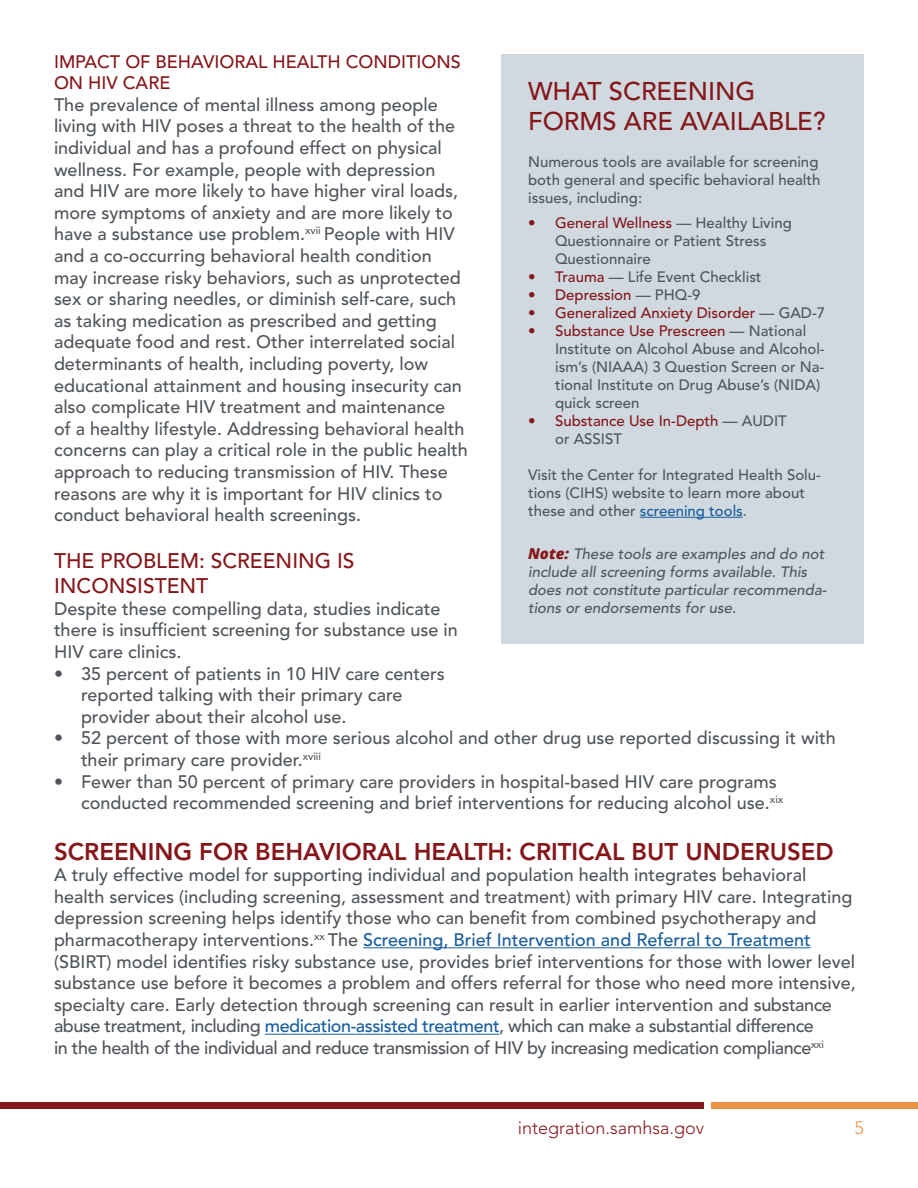
<style>
.page{position:relative;width:918px;height:1188px;background:#fff}
.page>*{position:absolute;margin:0;border:0;box-sizing:border-box;transform-origin:0 0}
.t1{font:500 25.5px "Avenir LT Std";color:#85161a}
.t2{font:800 24px "Avenir LT Std";color:#85161a}
.t3{font:500 21px/25.2px "Avenir LT Std";color:#85161a}
.t4{font:500 18px/21.6px "Avenir LT Std";color:#50555b}
.t5{font:500 18px/21.6px "Avenir LT Std";color:#85161a}
.t6{font:300 18px "Avenir LT Std";color:#85161a}
.t7{font:300 18px "Avenir LT Std";color:#ec9243}
.t8{font:500 15px/18px "Avenir LT Std";color:#50555b}
.t9{font:italic 500 15px/18px "Avenir LT Std";color:#50555b}
.t10{font:500 15px/18px "Avenir LT Std";color:#85161a}
.s1{color:#175d9e}
.s2{color:#85161a}
.s3{color:#50555b}
.s4{font-family:"Open Sans";font-weight:800;color:#85161a}
</style>
<div class="page">
<div style="left:712px;top:1103px;width:206px;height:6px;background:#ec9243"></div>
<div style="left:0;top:1103px;width:704px;height:6px;background:#85161a"></div>
<hr style="left:363px;top:947px;width:448px;height:1px;background:#175d9e">
<hr style="left:265px;top:1034px;width:234px;height:1px;background:#175d9e">
<div style="left:501px;top:54px;width:363px;height:590px;background:#d0d9e0"></div>
<hr style="left:640px;top:517px;width:103px;height:1px;background:#175d9e">
<p class="t5" style="left:54px;top:51px;width:408px">IMPACT OF BEHAVIORAL HEALTH CONDITIONS<br>ON HIV CARE</p>
<p class="t4" style="left:54px;top:94px;width:415px">The prevalence of mental illness among people living with HIV poses a threat to the health of the individual and has a profound effect on physical wellness. For example, people with depression and HIV are more likely to have higher viral loads, more symptoms of anxiety and are more likely to have a substance use problem.<sup>xvii</sup> People with HIV and a co-occurring behavioral health condition may increase risky behaviors, such as unprotected sex or sharing needles, or diminish self-care, such as taking medication as prescribed and getting adequate food and rest. Other interrelated social determinants of health, including poverty, low educational attainment and housing insecurity can also complicate HIV treatment and maintenance<br>of a healthy lifestyle. Addressing behavioral health concerns can play a critical role in the public health approach to reducing transmission of HIV. These reasons are why it is important for HIV clinics to conduct behavioral health screenings.</p>
<p class="t3" style="left:54px;top:549px;width:302px">THE PROBLEM: SCREENING IS<br>INCONSISTENT</p>
<p class="t4" style="left:54px;top:598px;width:405px">Despite these compelling data, studies indicate there is insufficient screening for substance use in<br>HIV care clinics.</p>
<p class="t4" style="left:81px;top:663px;width:365px;text-indent:-27px">• 35 percent of patients in 10 HIV care centers reported talking with their primary care provider about their alcohol use.</p>
<p class="t4" style="left:81px;top:728px;width:756px;text-indent:-27px">• 52 percent of those with more serious alcohol and other drug use reported discussing it with their primary care provider.<sup>xviii</sup></p>
<p class="t4" style="left:81px;top:771px;width:704px;text-indent:-27px">• Fewer than 50 percent of primary care providers in hospital-based HIV care programs conducted recommended screening and brief interventions for reducing alcohol use.<sup>xix</sup></p>
<p class="t2" style="left:54px;top:837px;width:781px">SCREENING FOR BEHAVIORAL HEALTH: CRITICAL BUT UNDERUSED</p>
<p class="t4" style="left:54px;top:865px;width:803px">A truly effective model for supporting individual and population health integrates behavioral health services (including screening, assessment and treatment) with primary HIV care. Integrating depression screening helps identify those who can benefit from combined psychotherapy and pharmacotherapy interventions.<sup>xx</sup> The <span class="s1">Screening, Brief Intervention and Referral to Treatment </span>(SBIRT) model identifies risky substance use, provides brief interventions for those with lower level substance use before it becomes a problem and offers referral for those who need more intensive, specialty care. Early detection through screening can result in earlier intervention and substance abuse treatment, including <span class="s1">medication-assisted treatment</span>, which can make a substantial difference<br>in the health of the individual and reduce transmission of HIV by increasing medication compliance<sup>xxi</sup></p>
<p class="t1" style="left:528px;top:76px;width:229px">WHAT SCREENING</p>
<p class="t1" style="left:528px;top:107px;width:299px">FORMS ARE AVAILABLE?</p>
<p class="t8" style="left:528px;top:153px;width:294px">Numerous tools are available for screening both general and specific behavioral health issues, including:</p>
<p class="t8" style="left:555px;top:214px;width:238px;text-indent:-27px"><span class="s2">• General Wellness</span> — Healthy Living<br>Questionnaire or Patient Stress<br>Questionnaire</p>
<p class="t8" style="left:528px;top:268px;width:235px"><span class="s2">• Trauma</span> — Life Event Checklist</p>
<p class="t10" style="left:528px;top:286px;width:174px">• Depression <span class="s3">— PHQ-9</span></p>
<p class="t10" style="left:528px;top:304px;width:299px">• Generalized Anxiety Disorder <span class="s3">— GAD-7</span></p>
<p class="t8" style="left:555px;top:322px;width:271px;text-indent:-27px"><span class="s2">• Substance Use Prescreen</span> — National Institute on Alcohol Abuse and Alcohol&shy;ism’s (NIAAA) 3 Question Screen or Na&shy;tional Institute on Drug Abuse’s (NIDA) quick screen</p>
<p class="t10" style="left:555px;top:412px;width:233px;text-indent:-27px">• Substance Use In-Depth <span class="s3">— AUDIT or ASSIST</span></p>
<p class="t8" style="left:528px;top:466px;width:294px">Visit the Center for Integrated Health Solu&shy;tions (CIHS) website to learn more about these and other <span class="s1">screening tools</span>.</p>
<p class="t9" style="left:528px;top:545px;width:300px"><span class="s4">Note:</span> These tools are examples and do not include all screening forms available. This does not constitute particular recommenda&shy;tions or endorsements for use.</p>
<p class="t6" style="left:518px;top:1117px;width:188px">integration.samhsa.gov</p>
<p class="t7" style="left:855px;top:1117px;width:11px">5</p>
</div>
